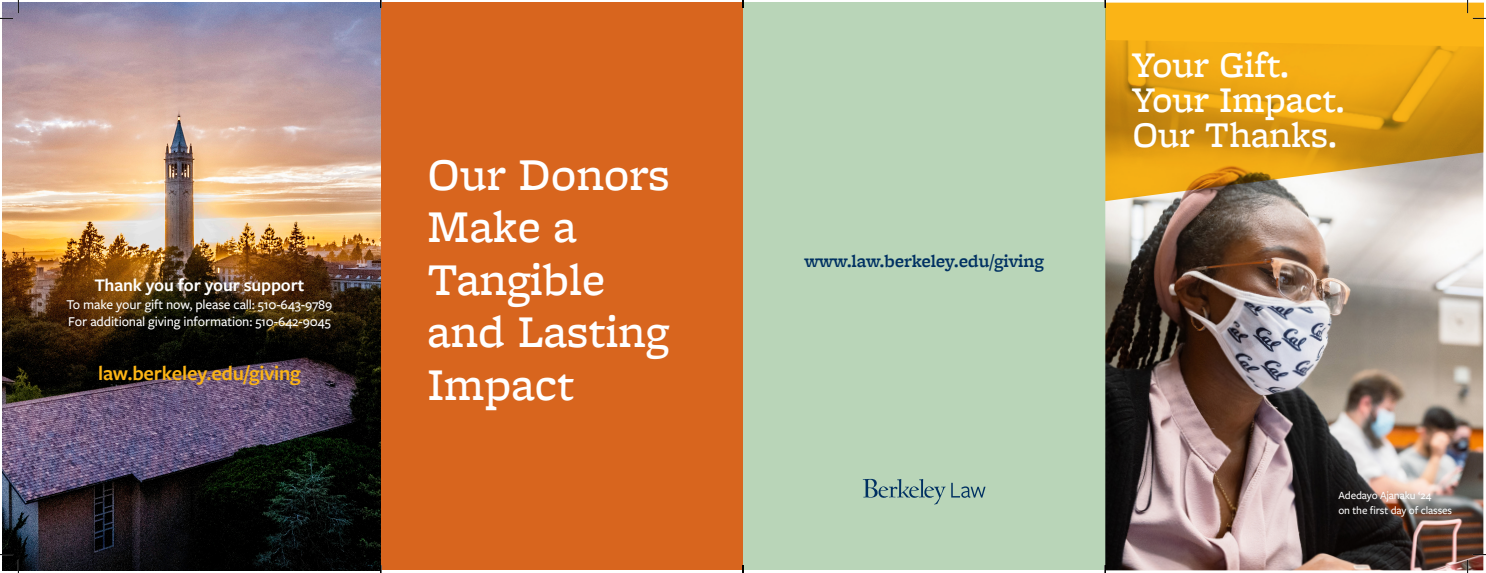
<style>
.page{position:relative;width:1486px;height:573px;background:#fff}
.page>*{position:absolute;margin:0;border:0;box-sizing:border-box;transform-origin:0 0}
.Head2{font:500 47.25px/52.5px "Freight Micro Pro";color:#fff}
.Head2-2{font:500 37.62px/35px "Freight Micro Pro";color:#fff}
.Head2-3{font:600 21px "Freight Sans Pro";letter-spacing:-.01em;color:#fbb416}
.Head2-4{font:600 18.38px "Freight Micro Pro";letter-spacing:-.01em;color:#003062}
.Head2-5{font:600 18.38px "Freight Sans Pro";letter-spacing:-.01em;color:#fff}
.Head2-6{font:500 14px "Freight Sans Pro";letter-spacing:-.01em;color:#fff}
.NAME{font:500 11.38px/14.9px "Freight Sans Pro";letter-spacing:-.01em;color:#fff}
</style>
<div class="page">
<div style="left:743px;top:3px;width:362px;height:567px;background:#b9d5b8"></div>
<div style="left:381px;top:3px;width:362px;height:567px;background:#d8651e"></div>
<img style="left:1105px;top:201px;width:378px;height:369px">
<svg style="left:1105px;top:3px;width:378px;height:198px;background:#e0a326"></svg>
<svg style="left:863px;top:478px;width:122px;height:26px"></svg>
<img style="left:3px;top:3px;width:378px;height:567px">
<svg style="left:0;top:0;width:19px;height:19px"></svg>
<svg style="left:0;top:553px;width:19px;height:19px"></svg>
<svg style="left:1467px;top:0;width:19px;height:19px"></svg>
<svg style="left:1467px;top:553px;width:19px;height:19px"></svg>
<svg style="left:742px;top:0;width:2px;height:8px"></svg>
<svg style="left:742px;top:565px;width:2px;height:7px"></svg>
<p class="Head2-5" style="left:94px;top:272px;width:212px">Thank you for your support</p>
<p class="Head2-6" style="left:67px;top:294px;width:267px">To make your gift now, please call: 510-643-9789</p>
<p class="Head2-6" style="left:68px;top:312px;width:264px">For additional giving information: 510-642-9045</p>
<p class="Head2-3" style="left:98px;top:358px;width:204px">law.berkeley.edu/giving</p>
<p class="Head2" style="left:428px;top:146px;width:244px">Our Donors<br>Make a<br>Tangible and Lasting<br>Impact</p>
<p class="Head2-4" style="left:804px;top:248px;width:241px">www.law.berkeley.edu/giving</p>
<p class="Head2-2" style="left:1132px;top:46px;width:214px">Your Gift.<br>Your Impact.<br>Our Thanks.</p>
<p class="NAME" style="left:1338px;top:487px;width:115px">Adedayo Ajanaku ‘24<br>on the first day of classes</p>
</div>
